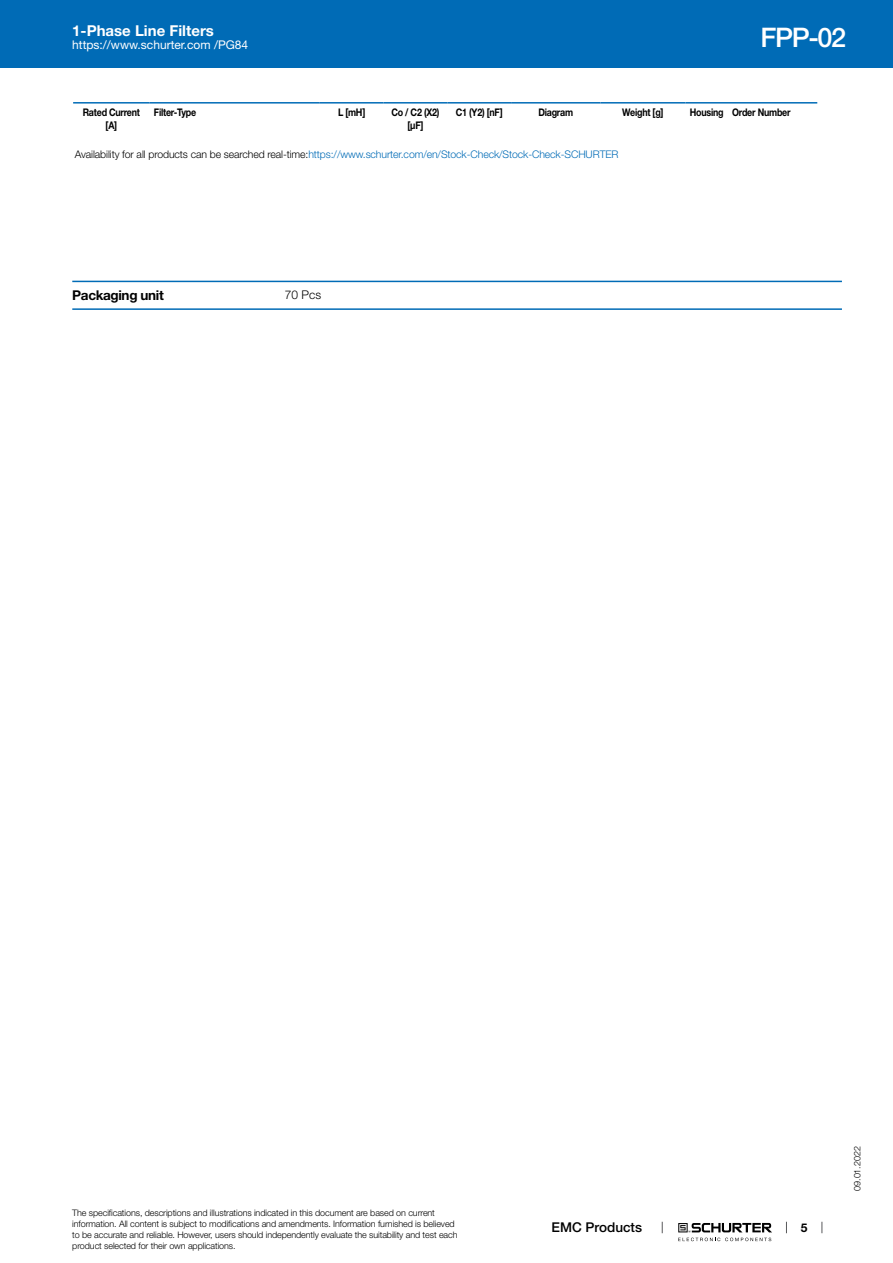
<style>
.page{position:relative;width:893px;height:1263px;background:#fff}
.page>*{position:absolute;margin:0;border:0;box-sizing:border-box;transform-origin:0 0}
.t1{font:500 27px "Helvetica Neue LT";color:#fff}
.t2{font:700 15px "Helvetica Neue LT";color:#fff}
.t3{font:700 13.5px "Helvetica Neue LT";letter-spacing:-.025em;color:#000}
.t4{font:500 13.5px "Helvetica Neue LT";color:#000}
.t5{font:12px "Helvetica Neue LT";color:#fff}
.t6{font:300 12px "Helvetica Neue LT";color:#000}
.t7{font:700 12px "Helvetica Neue LT";color:#000}
.t8{font:300 10.5px "Helvetica Neue LT";letter-spacing:-.01em;color:#006bb6}
.t9{font:700 10.5px/12.6px "Helvetica Neue LT";letter-spacing:-.025em;color:#000;text-align:center;scale:.85 1}
.t10{font:300 9px/10.8px "Helvetica Neue LT";letter-spacing:-.01em;color:#000}
.s1{color:#000}
</style>
<div class="page">
<svg style="left:678px;top:1223px;width:94px;height:18px"></svg>
<div style="left:0;top:0;width:893px;height:68px;background:#006bb6"></div>
<hr style="left:73px;top:102px;width:77px;height:2px;background:#006bb6">
<hr style="left:150px;top:102px;width:170px;height:2px;background:#006bb6">
<hr style="left:320px;top:102px;width:64px;height:2px;background:#006bb6">
<hr style="left:384px;top:102px;width:63px;height:2px;background:#006bb6">
<hr style="left:447px;top:102px;width:64px;height:2px;background:#006bb6">
<hr style="left:511px;top:102px;width:89px;height:2px;background:#006bb6">
<hr style="left:600px;top:102px;width:85px;height:2px;background:#006bb6">
<hr style="left:685px;top:102px;width:43px;height:2px;background:#006bb6">
<hr style="left:728px;top:102px;width:89px;height:2px;background:#006bb6">
<hr style="left:72px;top:281px;width:770px;height:1px;background:#006bb6">
<hr style="left:72px;top:308px;width:770px;height:2px;background:#006bb6">
<h2 class="t2" style="left:72px;top:21px;width:143px">1-Phase Line Filters</h2>
<h3 class="t5" style="left:72px;top:38px;width:178px">https://www.schurter.com /PG84</h3>
<h1 class="t1" style="left:760px;top:21px;width:87px">FPP-02</h1>
<p class="t9" style="left:83px;top:106px;width:69px">Rated Current [A]</p>
<p class="t9" style="left:154px;top:106px;width:51px">Filter-Type</p>
<p class="t9" style="left:338px;top:106px;width:34px">L [mH]</p>
<p class="t9" style="left:391px;top:106px;width:58px">Co / C2 (X2) [µF]</p>
<p class="t9" style="left:456px;top:106px;width:57px">C1 (Y2) [nF]</p>
<p class="t9" style="left:538px;top:106px;width:42px">Diagram</p>
<p class="t9" style="left:622px;top:106px;width:50px">Weight [g]</p>
<p class="t9" style="left:690px;top:106px;width:120px">Housing Order Number</p>
<p class="t8" style="left:75px;top:148px;width:545px"><span class="s1">Availability for all products can be searched real-time:</span>https://www.schurter.com/en/Stock-Check/Stock-Check-SCHURTER</p>
<h3 class="t3" style="left:72px;top:287px;width:93px">Packaging unit</h3>
<h3 class="t6" style="left:285px;top:287px;width:38px">70 Pcs</h3>
<p class="t10" style="left:72px;top:1207px;width:387px">The specifications, descriptions and illustrations indicated in this document are based on current information. All content is subject to modifications and amendments. Information furnished is believed to be accurate and reliable. However, users should independently evaluate the suitability and test each product selected for their own applications.</p>
<h3 class="t4" style="left:552px;top:1219px;width:92px">EMC Products</h3>
<h3 class="t7" style="left:801px;top:1220px;width:8px">5</h3>
<p class="t10" style="left:852px;top:1191px;width:46px;rotate:-90deg">09.01.2022</p>
</div>
